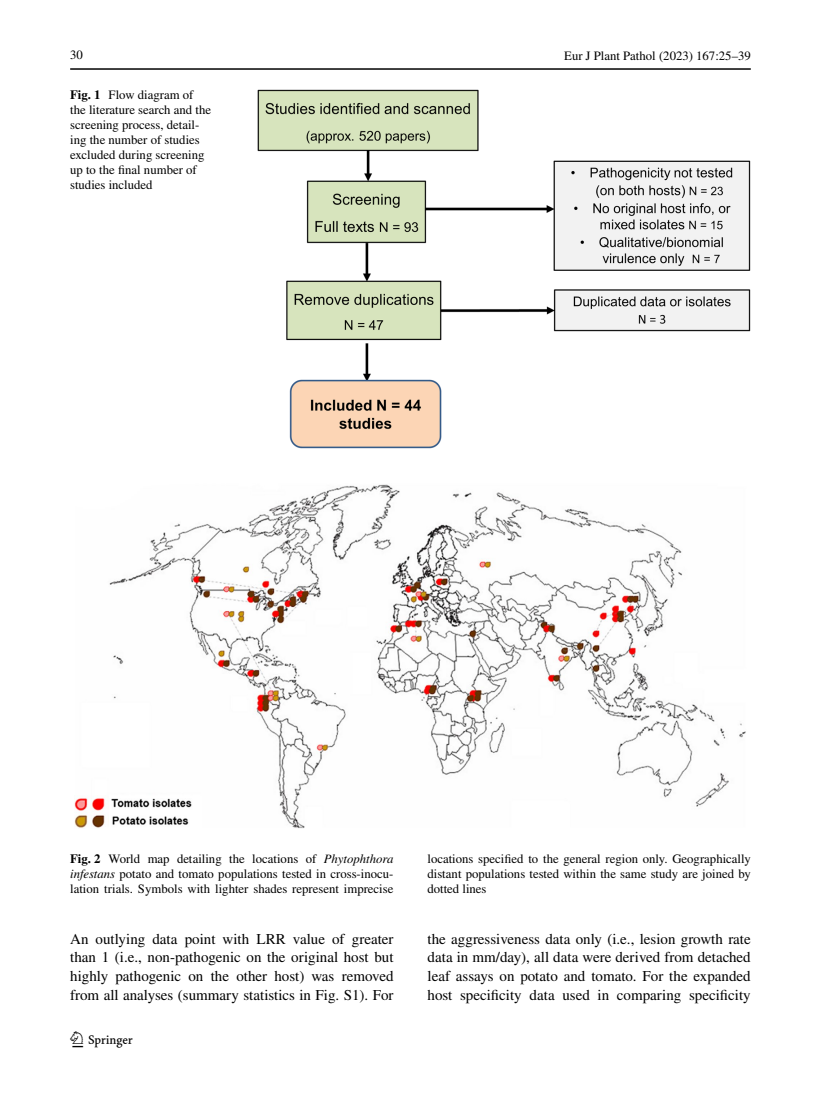
<style>
.page{position:relative;width:821px;height:1106px;background:#fff}
.page>*{position:absolute;margin:0;border:0;box-sizing:border-box;transform-origin:0 0}
.t1{font:22.5px "Springnew Regular 2";color:#000}
.t2{font:15px/18.8px "STIX";color:#000;text-align:justify}
.t3{font:12.75px/15px "STIX";color:#000;text-align:justify}
.s1{font-weight:700}
.s2{font-style:italic}
</style>
<div class="page">
<hr style="left:70px;top:68px;width:680px;height:2px;background:#000">
<img style="left:257px;top:89px;width:493px;height:359px">
<img style="left:74px;top:484px;width:672px;height:344px">
<p class="t3" style="left:70px;top:48px;width:14px">30</p>
<p class="t3" style="left:564px;top:49px;width:188px">Eur J Plant Pathol (2023) 167:25–39</p>
<p class="t3" style="left:70px;top:88px;width:142px;text-align:left"><span class="s1">Fig. 1</span> Flow diagram of the literature search and the screening process, detail&shy;ing the number of studies excluded during screening up to the final number of studies included</p>
<p class="t3" style="left:70px;top:852px;width:325px"><span class="s1">Fig. 2</span> World map detailing the locations of <span class="s2">Phytophthora infestans</span> potato and tomato populations tested in cross-inocu&shy;lation trials. Symbols with lighter shades represent imprecise</p>
<p class="t3" style="left:427px;top:852px;width:325px">locations specified to the general region only. Geographically distant populations tested within the same study are joined by dotted lines</p>
<p class="t2" style="left:70px;top:930px;width:325px">An outlying data point with LRR value of greater than 1 (i.e., non-pathogenic on the original host but highly pathogenic on the other host) was removed from all analyses (summary statistics in Fig. S1). For</p>
<p class="t2" style="left:427px;top:930px;width:325px">the aggressiveness data only (i.e., lesion growth rate data in mm/day), all data were derived from detached leaf assays on potato and tomato. For the expanded host specificity data used in comparing specificity</p>
<h1 class="t1" style="left:72px;top:1031px;width:62px">1 3</h1>
</div>
